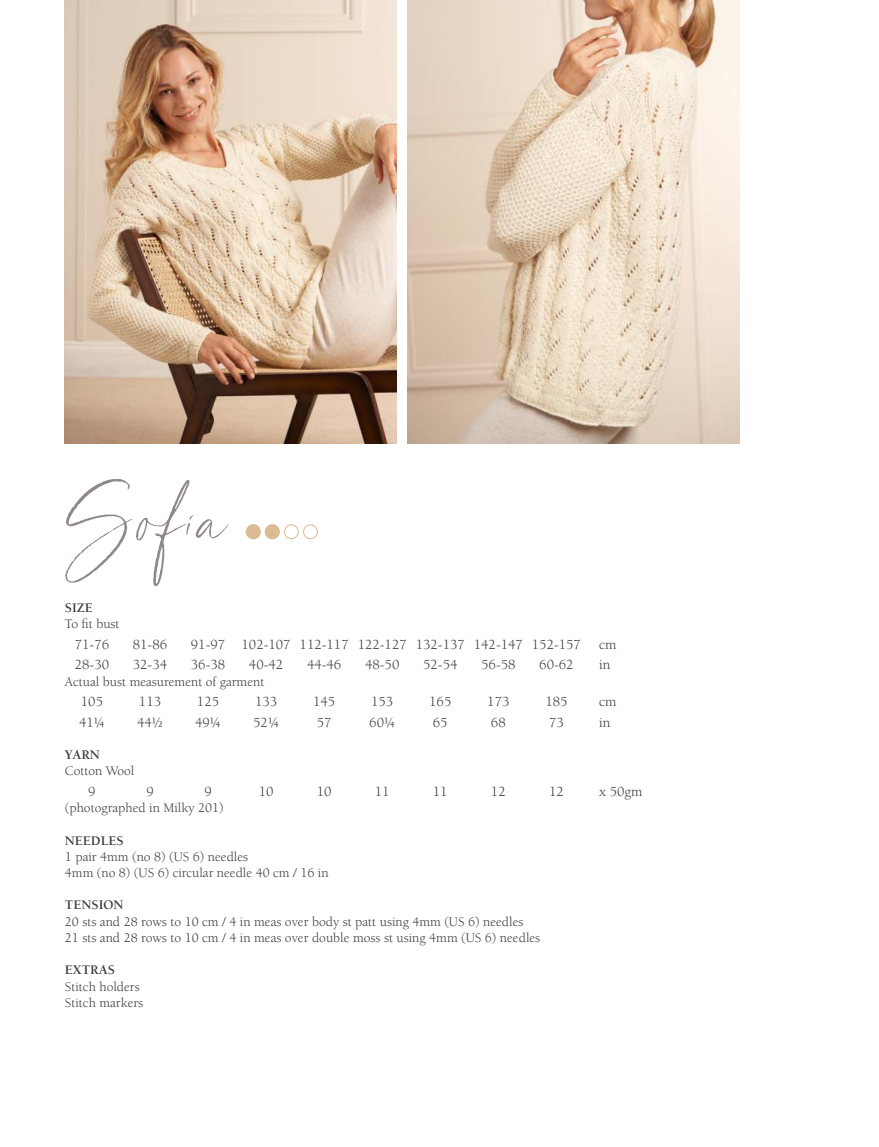
<style>
.page{position:relative;width:879px;height:1147px;background:#fff}
.page>*{position:absolute;margin:0;border:0;box-sizing:border-box;transform-origin:0 0}
.t1{font:231px "Jules";letter-spacing:-.015em;color:#908988}
.t2{font:14.25px "Berkeley Std";color:#3c3c3b}
.t3{font:13.5px/16.2px "Berkeley Std";color:#3c3c3b}
.t4{font:700 13.5px "Berkeley Std";color:#3c3c3b}
</style>
<div class="page">
<div style="left:246px;top:525px;width:14px;height:13px;background:#dabb93;border-radius:50%"></div>
<div style="left:246px;top:524px;width:15px;height:15px;border:1px solid #dabb93;border-radius:50%"></div>
<div style="left:265px;top:525px;width:14px;height:13px;background:#dabb93;border-radius:50%"></div>
<div style="left:265px;top:524px;width:15px;height:15px;border:1px solid #dabb93;border-radius:50%"></div>
<div style="left:284px;top:524px;width:15px;height:15px;border:1px solid #dabb93;border-radius:50%"></div>
<div style="left:303px;top:524px;width:15px;height:15px;border:1px solid #dabb93;border-radius:50%"></div>
<img style="left:64px;top:0;width:333px;height:443px">
<img style="left:407px;top:0;width:332px;height:443px">
<h1 class="t1" style="left:63px;top:291px;width:167px">Sofia</h1>
<p class="t4" style="left:65px;top:602px;width:30px">SIZE</p>
<p class="t3" style="left:65px;top:617px;width:56px">To fit bust</p>
<p class="t2" style="left:75px;top:638px;width:36px">71-76</p>
<p class="t2" style="left:133px;top:638px;width:36px">81-86</p>
<p class="t2" style="left:191px;top:638px;width:391px">91-97 102-107 112-117 122-127 132-137 142-147 152-157</p>
<p class="t2" style="left:599px;top:638px;width:19px">cm</p>
<p class="t2" style="left:75px;top:659px;width:36px">28-30</p>
<p class="t2" style="left:133px;top:659px;width:36px">32-34</p>
<p class="t2" style="left:191px;top:659px;width:36px">36-38</p>
<p class="t2" style="left:249px;top:659px;width:36px">40-42</p>
<p class="t2" style="left:307px;top:659px;width:36px">44-46</p>
<p class="t2" style="left:365px;top:659px;width:36px">48-50</p>
<p class="t2" style="left:423px;top:659px;width:36px">52-54</p>
<p class="t2" style="left:481px;top:659px;width:36px">56-58</p>
<p class="t2" style="left:539px;top:659px;width:36px">60-62</p>
<p class="t2" style="left:599px;top:659px;width:13px">in</p>
<p class="t3" style="left:65px;top:674px;width:201px">Actual bust measurement of garment</p>
<p class="t2" style="left:81px;top:696px;width:24px">105</p>
<p class="t2" style="left:139px;top:696px;width:24px">113</p>
<p class="t2" style="left:197px;top:696px;width:24px">125</p>
<p class="t2" style="left:255px;top:696px;width:24px">133</p>
<p class="t2" style="left:313px;top:696px;width:24px">145</p>
<p class="t2" style="left:371px;top:696px;width:24px">153</p>
<p class="t2" style="left:429px;top:696px;width:24px">165</p>
<p class="t2" style="left:487px;top:696px;width:24px">173</p>
<p class="t2" style="left:545px;top:696px;width:24px">185</p>
<p class="t2" style="left:599px;top:696px;width:19px">cm</p>
<p class="t2" style="left:79px;top:716px;width:27px">41¼</p>
<p class="t2" style="left:137px;top:716px;width:27px">44½</p>
<p class="t2" style="left:195px;top:716px;width:27px">49¼</p>
<p class="t2" style="left:253px;top:716px;width:27px">52¼</p>
<p class="t2" style="left:317px;top:716px;width:16px">57</p>
<p class="t2" style="left:369px;top:716px;width:27px">60¼</p>
<p class="t2" style="left:433px;top:716px;width:16px">65</p>
<p class="t2" style="left:491px;top:716px;width:16px">68</p>
<p class="t2" style="left:549px;top:716px;width:16px">73</p>
<p class="t2" style="left:599px;top:716px;width:13px">in</p>
<p class="t4" style="left:65px;top:749px;width:36px">YARN</p>
<p class="t3" style="left:65px;top:764px;width:71px">Cotton Wool</p>
<p class="t2" style="left:88px;top:786px;width:9px">9</p>
<p class="t2" style="left:146px;top:786px;width:9px">9</p>
<p class="t2" style="left:204px;top:786px;width:9px">9</p>
<p class="t2" style="left:259px;top:786px;width:16px">10</p>
<p class="t2" style="left:317px;top:786px;width:16px">10</p>
<p class="t2" style="left:375px;top:786px;width:16px">11</p>
<p class="t2" style="left:433px;top:786px;width:16px">11</p>
<p class="t2" style="left:491px;top:786px;width:16px">12</p>
<p class="t2" style="left:549px;top:786px;width:16px">12</p>
<p class="t2" style="left:599px;top:786px;width:45px">x 50gm</p>
<p class="t3" style="left:65px;top:801px;width:160px">(photographed in Milky 201)</p>
<p class="t4" style="left:65px;top:835px;width:60px">NEEDLES</p>
<p class="t3" style="left:65px;top:849px;width:265px">1 pair 4mm (no 8) (US 6) needles<br>4mm (no 8) (US 6) circular needle 40 cm / 16 in</p>
<p class="t4" style="left:65px;top:899px;width:60px">TENSION</p>
<p class="t3" style="left:65px;top:914px;width:477px">20 sts and 28 rows to 10 cm / 4 in meas over body st patt using 4mm (US 6) needles<br>21 sts and 28 rows to 10 cm / 4 in meas over double moss st using 4mm (US 6) needles</p>
<p class="t4" style="left:65px;top:964px;width:52px">EXTRAS</p>
<p class="t3" style="left:65px;top:979px;width:80px">Stitch holders<br>Stitch markers</p>
</div>
